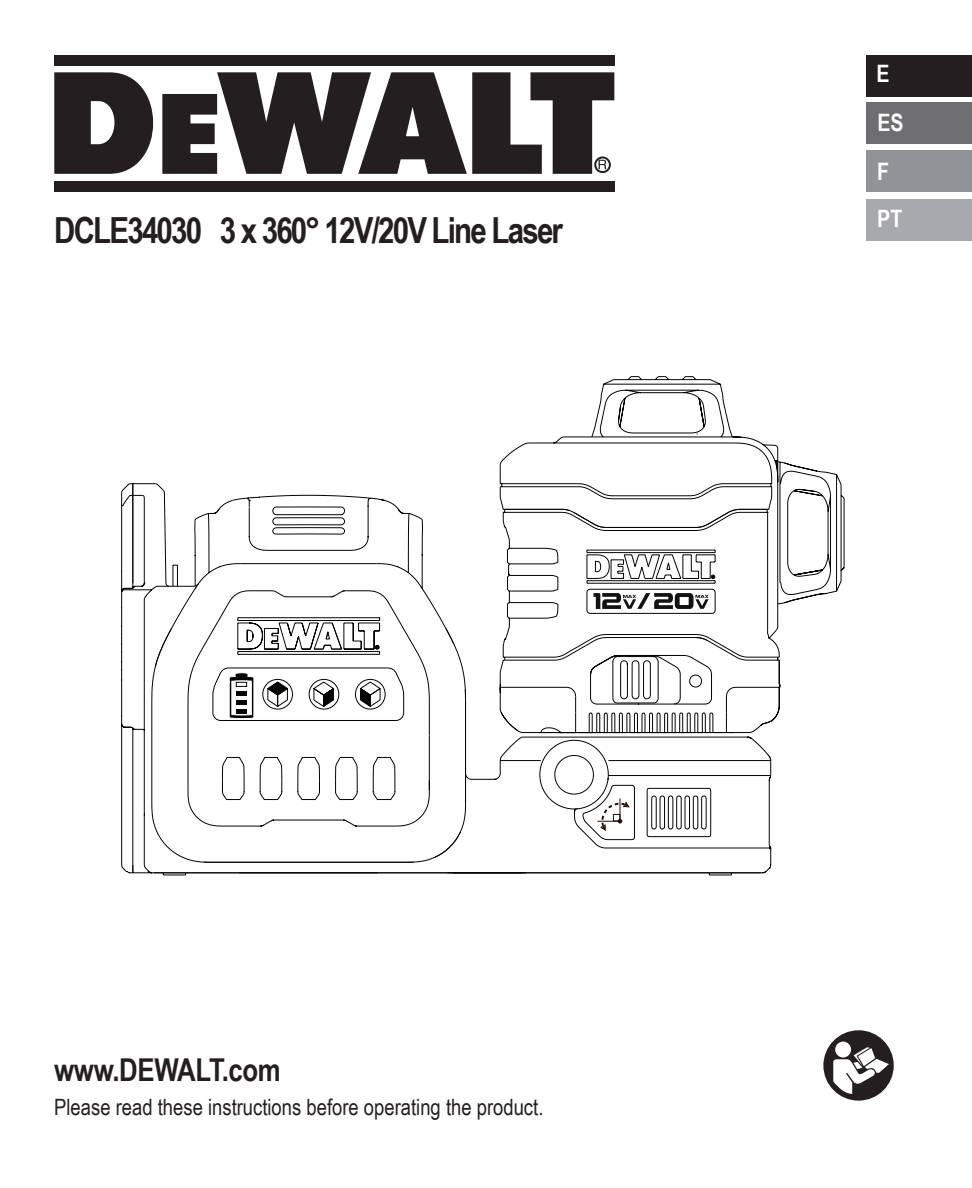
<style>
.page{position:relative;width:972px;height:1188px;background:#fff}
.page>*{position:absolute;margin:0;border:0;box-sizing:border-box;transform-origin:0 0}
.t1{font:700 36px "Arial Narrow";letter-spacing:-.05em;color:#231f20}
.t2{font:700 31.5px "Arial Narrow";letter-spacing:-.01em;color:#231f20}
.t3{font:700 24px/48.3px "Arial Narrow";color:#fff}
.t4{font:22.5px "Arial Narrow";color:#231f20}
</style>
<div class="page">
<div style="left:866px;top:55px;width:106px;height:41px;background:#231f20"></div>
<div style="left:866px;top:102px;width:106px;height:42px;background:#6e6e70"></div>
<div style="left:866px;top:150px;width:106px;height:42px;background:#919496"></div>
<div style="left:823px;top:1030px;width:71px;height:71px;background:#231f20;border-radius:50%"></div>
<div style="left:835px;top:1042px;width:16px;height:16px;background:#fff;border-radius:50%"></div>
<svg style="left:833px;top:1047px;width:56px;height:47px"></svg>
<div style="left:54px;top:55px;width:561px;height:10px;background:#231f20"></div>
<div style="left:54px;top:181px;width:561px;height:11px;background:#231f20"></div>
<svg style="left:54px;top:72px;width:560px;height:102px"></svg>
<div style="left:867px;top:199px;width:105px;height:41px;background:#a8a9ad"></div>
<svg style="left:121px;top:483px;width:46px;height:390px"></svg>
<svg style="left:153px;top:622px;width:619px;height:253px"></svg>
<svg style="left:500px;top:661px;width:280px;height:72px"></svg>
<svg style="left:500px;top:630px;width:280px;height:31px"></svg>
<svg style="left:172px;top:376px;width:673px;height:254px"></svg>
<svg style="left:594px;top:593px;width:115px;height:16px"></svg>
<svg style="left:598px;top:799px;width:32px;height:32px"></svg>
<svg style="left:232px;top:495px;width:147px;height:12px"></svg>
<svg style="left:212px;top:667px;width:192px;height:54px"></svg>
<svg style="left:689px;top:675px;width:13px;height:13px"></svg>
<h1 class="t1" style="left:54px;top:203px;width:510px">DCLE34030 3 x 360° 12V/20V Line Laser</h1>
<p class="t3" style="left:877px;top:48px;width:29px">E<br>ES<br>F<br>PT</p>
<h2 class="t2" style="left:54px;top:1046px;width:228px">www.DEWALT.com</h2>
<p class="t4" style="left:54px;top:1090px;width:491px">Please read these instructions before operating the product.</p>
</div>
